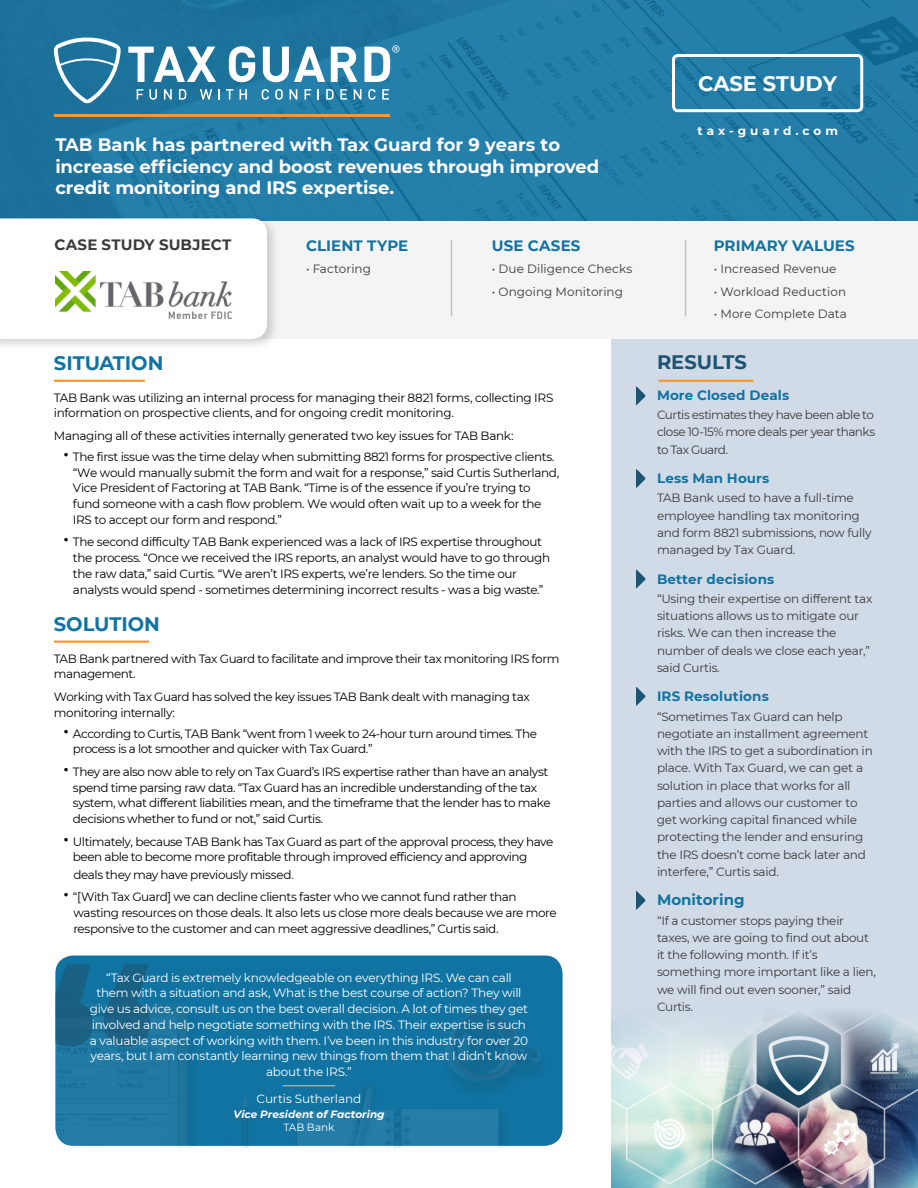
<style>
.page{position:relative;width:918px;height:1188px;background:#fff}
.page>*{position:absolute;margin:0;border:0;box-sizing:border-box;transform-origin:0 0}
.t1{font:700 241.95px "Montserrat";color:#1d5471}
.t2{font:700 21px "Montserrat";letter-spacing:-.005em;color:#fff}
.t3{font:700 19.5px "Montserrat";letter-spacing:-.005em;color:#1173a1}
.t4{font:700 19.5px "Montserrat";color:#1d5471}
.t5{font:700 18px/21.6px "Montserrat";letter-spacing:-.005em;color:#fff}
.t6{font:700 15px "Montserrat";letter-spacing:.005em;color:#1173a1}
.t7{font:700 15px "Montserrat";letter-spacing:.01em;color:#3b3a3a}
.t8{font:700 13.5px "Montserrat";letter-spacing:.01em;color:#1173a1}
.t9{font:12px/15.8px "Montserrat";letter-spacing:-.03em;color:#000}
.t10{font:12px/17.2px "Montserrat";letter-spacing:-.02em;color:#3b3a3a}
.t11{font:12px/15.8px "Montserrat";letter-spacing:-.02em;color:#fff;text-align:center}
.t12{font:12px "Montserrat";letter-spacing:.01em;color:#3b3a3a}
.t13{font:12px "Montserrat";letter-spacing:.005em;color:#3b3a3a}
.t14{font:700 12px "Montserrat";letter-spacing:.335em;color:#fff}
.t15{font:12px "Montserrat";color:#3b3a3a}
.t16{font:italic 700 10.5px/13.5px "Montserrat";letter-spacing:.005em;color:#fff;text-align:center}
.s1{font-size:22.5px}
.s2{font-weight:400;font-style:normal}
</style>
<div class="page">
<div style="left:55px;top:956px;width:508px;height:190px;background:#1173a1;border-radius:18px"></div>
<img style="left:55px;top:991px;width:508px;height:157px">
<div style="left:611px;top:326px;width:307px;height:862px;background:#d1dbe8"></div>
<div style="left:0;top:200px;width:918px;height:139px;background:#f4f4f4"></div>
<hr style="left:54px;top:380px;width:91px;height:2px;background:#f69831">
<hr style="left:54px;top:640px;width:95px;height:3px;background:#f69831">
<hr style="left:658px;top:380px;width:96px;height:2px;background:#f69831">
<hr style="left:283px;top:1085px;width:52px;height:1px;background:#f69831">
<img style="left:611px;top:1012px;width:307px;height:176px">
<hr style="left:451px;top:240px;width:1px;height:76px;background:#c2c2c2">
<hr style="left:685px;top:240px;width:1px;height:76px;background:#c2c2c2">
<svg style="left:636px;top:386px;width:10px;height:19px"></svg>
<svg style="left:636px;top:469px;width:10px;height:19px"></svg>
<svg style="left:636px;top:569px;width:10px;height:20px"></svg>
<svg style="left:636px;top:687px;width:10px;height:19px"></svg>
<svg style="left:636px;top:891px;width:10px;height:19px"></svg>
<img style="left:0;top:0;width:918px;height:220px">
<div style="left:672px;top:54px;width:191px;height:58px;border:3px solid #fff;border-radius:4px"></div>
<hr style="left:54px;top:114px;width:336px;height:3px;background:#f69831">
<svg style="left:54px;top:35px;width:67px;height:69px;background:#468cad"></svg>
<svg style="left:128px;top:47px;width:88px;height:35px"></svg>
<svg style="left:229px;top:46px;width:26px;height:36px"></svg>
<svg style="left:263px;top:47px;width:62px;height:35px"></svg>
<svg style="left:331px;top:47px;width:27px;height:35px"></svg>
<svg style="left:137px;top:89px;width:6px;height:11px"></svg>
<svg style="left:149px;top:89px;width:8px;height:11px"></svg>
<svg style="left:164px;top:89px;width:8px;height:11px"></svg>
<svg style="left:179px;top:89px;width:7px;height:11px"></svg>
<svg style="left:200px;top:89px;width:12px;height:11px"></svg>
<svg style="left:218px;top:89px;width:2px;height:11px"></svg>
<svg style="left:226px;top:89px;width:7px;height:11px"></svg>
<svg style="left:240px;top:89px;width:7px;height:11px"></svg>
<svg style="left:262px;top:89px;width:7px;height:11px"></svg>
<svg style="left:275px;top:89px;width:8px;height:11px"></svg>
<svg style="left:290px;top:89px;width:7px;height:11px"></svg>
<svg style="left:305px;top:89px;width:6px;height:11px"></svg>
<svg style="left:317px;top:89px;width:2px;height:11px"></svg>
<svg style="left:326px;top:89px;width:8px;height:11px"></svg>
<svg style="left:340px;top:89px;width:7px;height:11px"></svg>
<svg style="left:354px;top:89px;width:8px;height:11px"></svg>
<svg style="left:368px;top:89px;width:8px;height:11px"></svg>
<svg style="left:382px;top:89px;width:7px;height:11px"></svg>
<svg style="left:364px;top:45px;width:36px;height:37px"></svg>
<div style="left:0;top:214px;width:279px;height:138px;background:#000;opacity:.17"></div>
<div style="left:0;top:218px;width:267px;height:121px;background:#fff"></div>
<img style="left:55px;top:271px;width:176px;height:48px">
<p class="t5" style="left:55px;top:133px;width:546px">TAB Bank has partnered with Tax Guard for 9 years to increase efficiency and boost revenues through improved credit monitoring and IRS expertise.</p>
<p class="t7" style="left:54px;top:234px;width:179px">CASE STUDY SUBJECT</p>
<p class="t6" style="left:306px;top:235px;width:104px">CLIENT TYPE</p>
<p class="t15" style="left:306px;top:261px;width:67px">• Factoring</p>
<p class="t6" style="left:492px;top:235px;width:90px">USE CASES</p>
<p class="t12" style="left:492px;top:261px;width:142px">• Due Diligence Checks</p>
<p class="t13" style="left:492px;top:283px;width:133px">• Ongoing Monitoring</p>
<p class="t3" style="left:54px;top:349px;width:111px">SITUATION</p>
<p class="t9" style="left:54px;top:389px;width:501px">TAB Bank was utilizing an internal process for managing their 8821 forms, collecting IRS information on prospective clients, and for ongoing credit monitoring.</p>
<p class="t9" style="left:54px;top:427px;width:461px">Managing all of these activities internally generated two key issues for TAB Bank:</p>
<p class="t9" style="left:73px;top:448px;width:488px;text-indent:-10px"><span class="s1">•</span> The first issue was the time delay when submitting 8821 forms for prospective clients. “We would manually submit the form and wait for a response,” said Curtis Sutherland, Vice President of Factoring at TAB Bank. “Time is of the essence if you’re trying to fund someone with a cash flow problem. We would often wait up to a week for the IRS to accept our form and respond.”</p>
<p class="t9" style="left:73px;top:534px;width:479px;text-indent:-10px"><span class="s1">•</span> The second difficulty TAB Bank experienced was a lack of IRS expertise throughout the process. “Once we received the IRS reports, an analyst would have to go through the raw data,” said Curtis. “We aren’t IRS experts, we’re lenders. So the time our analysts would spend - sometimes determining incorrect results - was a big waste.”</p>
<p class="t3" style="left:54px;top:610px;width:108px">SOLUTION</p>
<p class="t9" style="left:54px;top:650px;width:507px">TAB Bank partnered with Tax Guard to facilitate and improve their tax monitoring IRS form management.</p>
<p class="t9" style="left:54px;top:688px;width:477px">Working with Tax Guard has solved the key issues TAB Bank dealt with managing tax monitoring internally:</p>
<p class="t9" style="left:73px;top:725px;width:465px;text-indent:-10px"><span class="s1">•</span> According to Curtis, TAB Bank “went from 1 week to 24-hour turn around times. The process is a lot smoother and quicker with Tax Guard.”</p>
<p class="t9" style="left:73px;top:763px;width:479px;text-indent:-10px"><span class="s1">•</span> They are also now able to rely on Tax Guard’s IRS expertise rather than have an analyst spend time parsing raw data. “Tax Guard has an incredible understanding of the tax system, what different liabilities mean, and the timeframe that the lender has to make decisions whether to fund or not,” said Curtis.</p>
<p class="t9" style="left:73px;top:833px;width:482px;text-indent:-10px"><span class="s1">•</span> Ultimately, because TAB Bank has Tax Guard as part of the approval process, they have been able to become more profitable through improved efficiency and approving</p>
<p class="t9" style="left:73px;top:866px;width:222px">deals they may have previously missed.</p>
<p class="t9" style="left:73px;top:889px;width:485px;text-indent:-10px"><span class="s1">•</span> “[With Tax Guard] we can decline clients faster who we cannot fund rather than wasting resources on those deals. It also lets us close more deals because we are more responsive to the customer and can meet aggressive deadlines,” Curtis said.</p>
<h1 class="t1" style="left:38px;top:884px;width:122px">“</h1>
<p class="t11" style="left:90px;top:969px;width:440px">“Tax Guard is extremely knowledgeable on everything IRS. We can call them with a situation and ask, What is the best course of action? They will give us advice, consult us on the best overall decision. A lot of times they get involved and help negotiate something with the IRS. Their expertise is such a valuable aspect of working with them. I’ve been in this industry for over 20 years, but I am constantly learning new things from them that I didn’t know about the IRS.”</p>
<p class="t11" style="left:257px;top:1090px;width:106px">Curtis Sutherland</p>
<p class="t16" style="left:233px;top:1107px;width:153px">Vice President of Factoring<br><span class="s2">TAB Bank</span></p>
<p class="t2" style="left:698px;top:69px;width:140px">CASE STUDY</p>
<p class="t14" style="left:698px;top:122px;width:142px">tax-guard.com</p>
<p class="t6" style="left:714px;top:235px;width:143px">PRIMARY VALUES</p>
<p class="t13" style="left:714px;top:261px;width:124px">• Increased Revenue</p>
<p class="t12" style="left:714px;top:283px;width:134px">• Workload Reduction</p>
<p class="t12" style="left:714px;top:306px;width:135px">• More Complete Data</p>
<p class="t4" style="left:657px;top:348px;width:92px">RESULTS</p>
<p class="t8" style="left:657px;top:385px;width:134px">More Closed Deals</p>
<p class="t10" style="left:657px;top:406px;width:220px;text-align:justify">Curtis estimates they have been able to close 10-15% more deals per year thanks to Tax Guard.</p>
<p class="t8" style="left:657px;top:469px;width:114px">Less Man Hours</p>
<p class="t10" style="left:657px;top:489px;width:216px">TAB Bank used to have a full-time employee handling tax monitoring and form 8821 submissions, now fully managed by Tax Guard.</p>
<p class="t8" style="left:657px;top:569px;width:119px">Better decisions</p>
<p class="t10" style="left:657px;top:589px;width:217px">“Using their expertise on different tax situations allows us to mitigate our risks. We can then increase the number of deals we close each year,” said Curtis.</p>
<p class="t8" style="left:657px;top:687px;width:113px">IRS Resolutions</p>
<p class="t10" style="left:657px;top:707px;width:217px">“Sometimes Tax Guard can help negotiate an installment agreement with the IRS to get a subordination in place. With Tax Guard, we can get a solution in place that works for all parties and allows our customer to get working capital financed while protecting the lender and ensuring the IRS doesn’t come back later and interfere,” Curtis said.</p>
<p class="t6" style="left:657px;top:889px;width:89px">Monitoring</p>
<p class="t10" style="left:657px;top:911px;width:221px">“If a customer stops paying their taxes, we are going to find out about it the following month. If it’s something more important like a lien, we will find out even sooner,” said<br>Curtis.</p>
</div>
